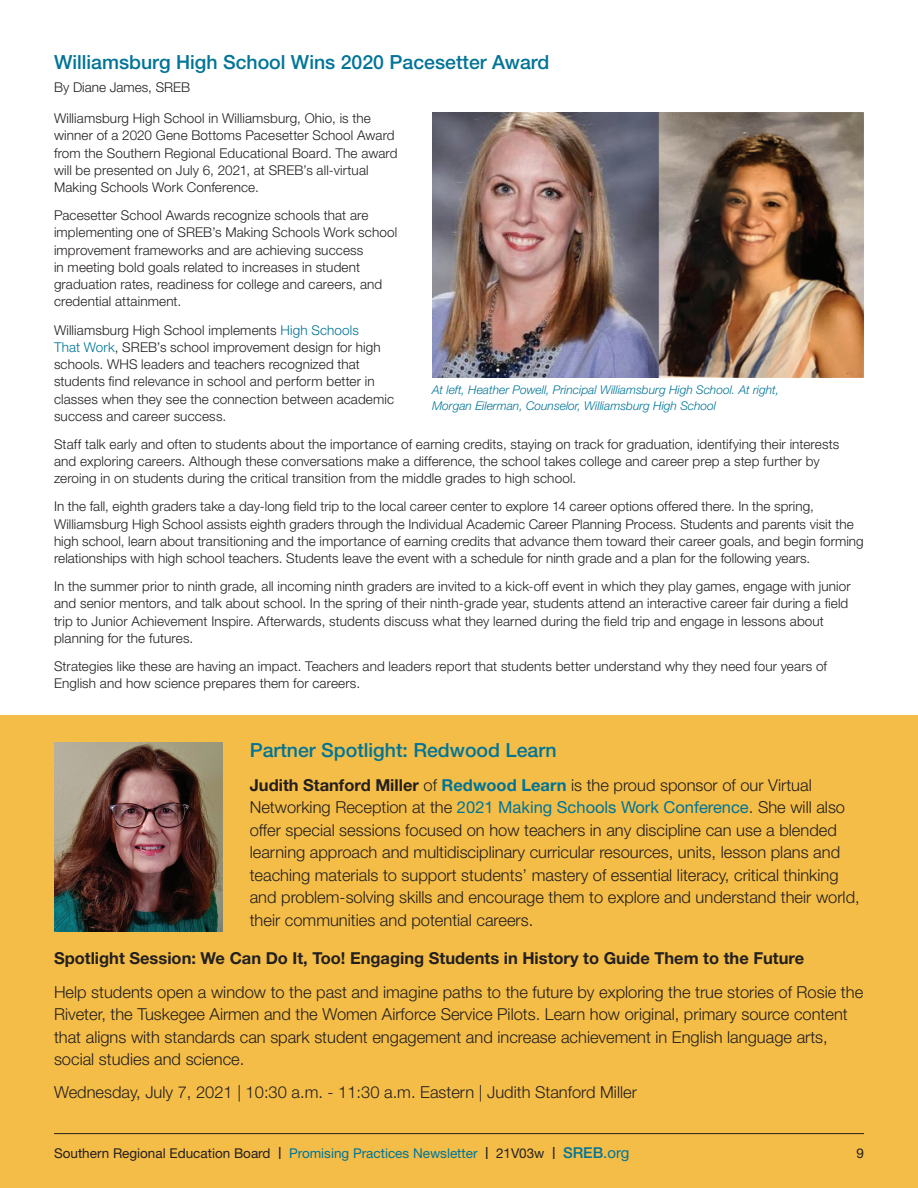
<style>
.page{position:relative;width:918px;height:1188px;background:#fff}
.page>*{position:absolute;margin:0;border:0;box-sizing:border-box;transform-origin:0 0}
.t1{font:500 19.5px "Helvetica Neue";color:#007497}
.t2{font:300 16.5px/22.5px "Helvetica Neue";color:#231f20}
.t3{font:700 16.5px "Helvetica Neue";color:#231f20}
.t4{font:300 13.5px/17.2px "Helvetica Neue";letter-spacing:.01em;color:#231f20}
.t5{font:13.5px "Helvetica Neue";color:#231f20}
.t6{font:italic 300 12px/16.5px "Helvetica Neue";color:#007497}
.s1{color:#007497}
.s2{font-weight:700}
.s3{font-weight:700;color:#007497}
.s4{font-weight:400;color:#007497}
.s5{font-size:16.8px}
.s6{font-weight:500;font-size:15px;color:#007497}
.s7{font-size:15px;color:#007497}
</style>
<div class="page">
<img style="left:432px;top:113px;width:432px;height:265px">
<div style="left:0;top:715px;width:918px;height:473px;background:#f4bd47"></div>
<img style="left:54px;top:742px;width:169px;height:189px">
<hr style="left:54px;top:1133px;width:810px;height:1px;background:#231f20">
<h1 class="t1" style="left:54px;top:51px;width:497px">Williamsburg High School Wins 2020 Pacesetter Award</h1>
<p class="t4" style="left:54px;top:79px;width:138px">By Diane James, SREB</p>
<p class="t4" style="left:54px;top:109px;width:345px">Williamsburg High School in Williamsburg, Ohio, is the winner of a 2020 Gene Bottoms Pacesetter School Award from the Southern Regional Educational Board. The award will be presented on July 6, 2021, at SREB’s all-virtual Making Schools Work Conference.</p>
<p class="t4" style="left:54px;top:207px;width:345px">Pacesetter School Awards recognize schools that are implementing one of SREB’s Making Schools Work school improvement frameworks and are achieving success<br>in meeting bold goals related to increases in student graduation rates, readiness for college and careers, and credential attainment.</p>
<p class="t4" style="left:54px;top:321px;width:342px">Williamsburg High School implements <span class="s1">High Schools<br>That Work</span>, SREB’s school improvement design for high schools. WHS leaders and teachers recognized that students find relevance in school and perform better in classes when they see the connection between academic success and career success.</p>
<p class="t4" style="left:54px;top:435px;width:787px">Staff talk early and often to students about the importance of earning credits, staying on track for graduation, identifying their interests and exploring careers. Although these conversations make a difference, the school takes college and career prep a step further by zeroing in on students during the critical transition from the middle grades to high school.</p>
<p class="t4" style="left:54px;top:498px;width:811px">In the fall, eighth graders take a day-long field trip to the local career center to explore 14 career options offered there. In the spring, Williamsburg High School assists eighth graders through the Individual Academic Career Planning Process. Students and parents visit the high school, learn about transitioning and the importance of earning credits that advance them toward their career goals, and begin forming relationships with high school teachers. Students leave the event with a schedule for ninth grade and a plan for the following years.</p>
<p class="t4" style="left:54px;top:578px;width:798px">In the summer prior to ninth grade, all incoming ninth graders are invited to a kick-off event in which they play games, engage with junior and senior mentors, and talk about school. In the spring of their ninth-grade year, students attend an interactive career fair during a field trip to Junior Achievement Inspire. Afterwards, students discuss what they learned during the field trip and engage in lessons about planning for the futures.</p>
<p class="t4" style="left:54px;top:657px;width:775px">Strategies like these are having an impact. Teachers and leaders report that students better understand why they need four years of<br>English and how science prepares them for careers.</p>
<p class="t6" style="left:432px;top:381px;width:349px">At left, Heather Powell, Principal Williamsburg High School. At right,<br>Morgan Eilerman, Counselor, Williamsburg High School</p>
<h1 class="t1" style="left:250px;top:739px;width:309px">Partner Spotlight: Redwood Learn</h1>
<p class="t2" style="left:250px;top:773px;width:612px"><span class="s2">Judith Stanford Miller</span> of <span class="s3">Redwood Learn</span> is the proud sponsor of our Virtual Networking Reception at the <span class="s4">2021 Making Schools Work Conference</span>. She will also offer special sessions focused on how teachers in any discipline can use a blended learning approach and multidisciplinary curricular resources, units, lesson plans and teaching materials to support students’ mastery of essential literacy, critical thinking and problem-solving skills and encourage them to explore and understand their world, their communities and potential careers.</p>
<p class="t3" style="left:54px;top:948px;width:752px">Spotlight Session: We Can Do It, Too! Engaging Students in History to Guide Them to the Future</p>
<p class="t2" style="left:54px;top:980px;width:811px">Help students open a window to the past and imagine paths to the future by exploring the true stories of Rosie the Riveter, the Tuskegee Airmen and the Women Airforce Service Pilots. Learn how original, primary source content that aligns with standards can spark student engagement and increase achievement in English language arts, social studies and science.</p>
<p class="t2" style="left:54px;top:1081px;width:584px">Wednesday, July 7, 2021 | 10:30 a.m. - 11:30 a.m. Eastern | Judith Stanford Miller</p>
<p class="t5" style="left:54px;top:1145px;width:577px">Southern Regional Education Board <span class="s5">I</span> <span class="s1">Promising Practices Newsletter</span> <span class="s5">I</span> 21V03w <span class="s5">I</span> <span class="s6">SREB</span><span class="s7">.org</span></p>
<p class="t5" style="left:856px;top:1145px;width:9px">9</p>
</div>
